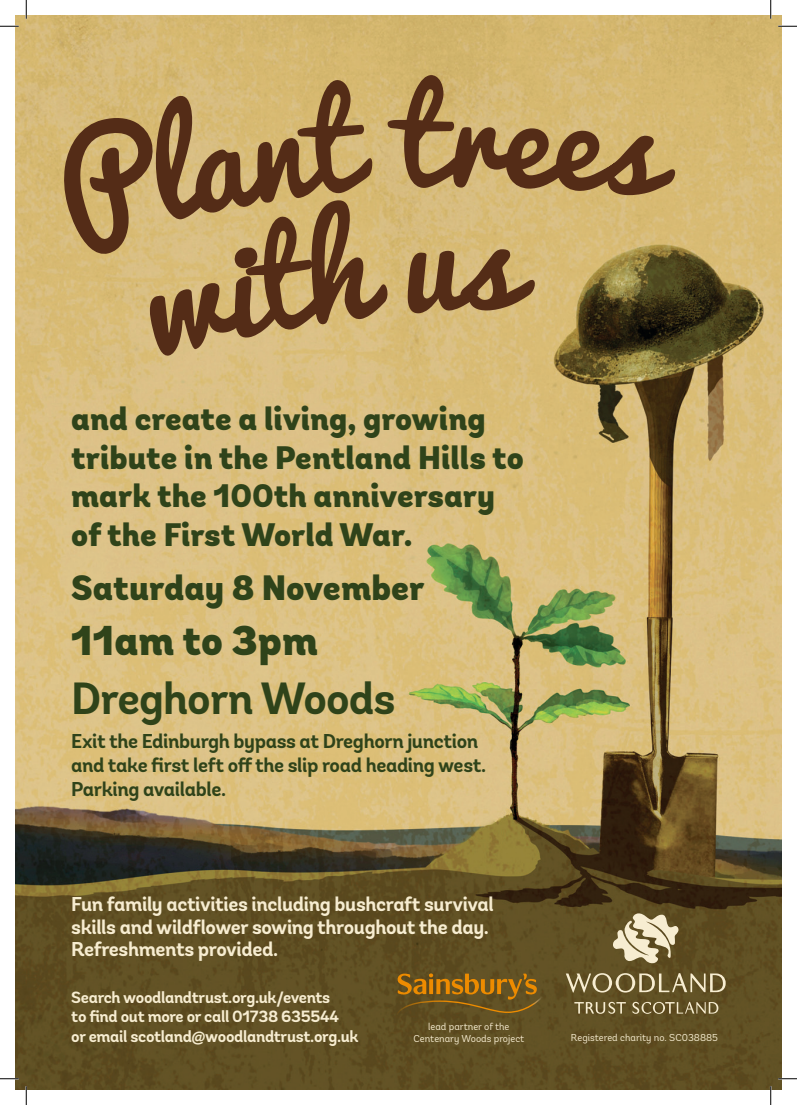
<style>
.page{position:relative;width:797px;height:1105px;background:#fff}
.page>*{position:absolute;margin:0;border:0;box-sizing:border-box;transform-origin:0 0}
.t1{font:700 45px "Andes";letter-spacing:-.02em;color:#2f431a}
.t2{font:900 41.62px "Andes";color:#2f431a}
.t3{font:900 35.25px "Andes";color:#2f431a}
.t4{font:900 32.5px/38.8px "Andes";color:#2f431a}
.t5{font:700 20px/22.5px "Andes";letter-spacing:-.02em;color:#f7edd1}
.t6{font:700 20px/24px "Andes";letter-spacing:-.02em;color:#2f431a}
.t7{font:700 16.25px/19.5px "Andes";letter-spacing:-.02em;color:#f7edd1}
.t8{font:10px/12px "Andes";color:#f7edd1;text-align:center}
</style>
<div class="page">
<img style="left:16px;top:16px;width:765px;height:1073px">
<svg style="left:612px;top:913px;width:66px;height:50px;background:#afa27e"></svg>
<svg style="left:565px;top:973px;width:160px;height:19px;background:#8a7b53"></svg>
<svg style="left:574px;top:1002px;width:52px;height:12px"></svg>
<svg style="left:632px;top:1002px;width:86px;height:12px"></svg>
<svg style="left:395px;top:973px;width:147px;height:46px;background:#79591b"></svg>
<svg style="left:63px;top:75px;width:615px;height:180px;background:#b1925b"></svg>
<svg style="left:150px;top:200px;width:387px;height:156px;background:#b4955f"></svg>
<svg style="left:0;top:25px;width:19px;height:2px"></svg>
<svg style="left:778px;top:25px;width:19px;height:2px"></svg>
<svg style="left:0;top:1078px;width:19px;height:1px"></svg>
<svg style="left:778px;top:1078px;width:19px;height:1px"></svg>
<svg style="left:25px;top:0;width:2px;height:19px"></svg>
<svg style="left:25px;top:1086px;width:2px;height:19px"></svg>
<svg style="left:770px;top:0;width:1px;height:19px"></svg>
<svg style="left:770px;top:1086px;width:1px;height:19px"></svg>
<h3 class="t4" style="left:71px;top:401px;width:454px">and create a living, growing tribute in the Pentland Hills to mark the 100th anniversary of the First World War.</h3>
<h3 class="t3" style="left:71px;top:565px;width:355px">Saturday 8 November</h3>
<h2 class="t2" style="left:71px;top:613px;width:248px">11am to 3pm</h2>
<h1 class="t1" style="left:71px;top:670px;width:326px">Dreghorn Woods</h1>
<p class="t6" style="left:71px;top:730px;width:416px">Exit the Edinburgh bypass at Dreghorn junction and take first left off the slip road heading west.<br>Parking available.</p>
<p class="t5" style="left:71px;top:894px;width:424px">Fun family activities including bushcraft survival skills and wildflower sowing throughout the day.<br>Refreshments provided.</p>
<p class="t7" style="left:71px;top:988px;width:289px">Search woodlandtrust.org.uk/events<br>to find out more or call 01738 635544<br>or email scotland@woodlandtrust.org.uk</p>
<p class="t8" style="left:413px;top:1020px;width:112px">lead partner of the<br>Centenary Woods project</p>
<p class="t8" style="left:571px;top:1031px;width:148px">Registered charity no. SC038885</p>
</div>
